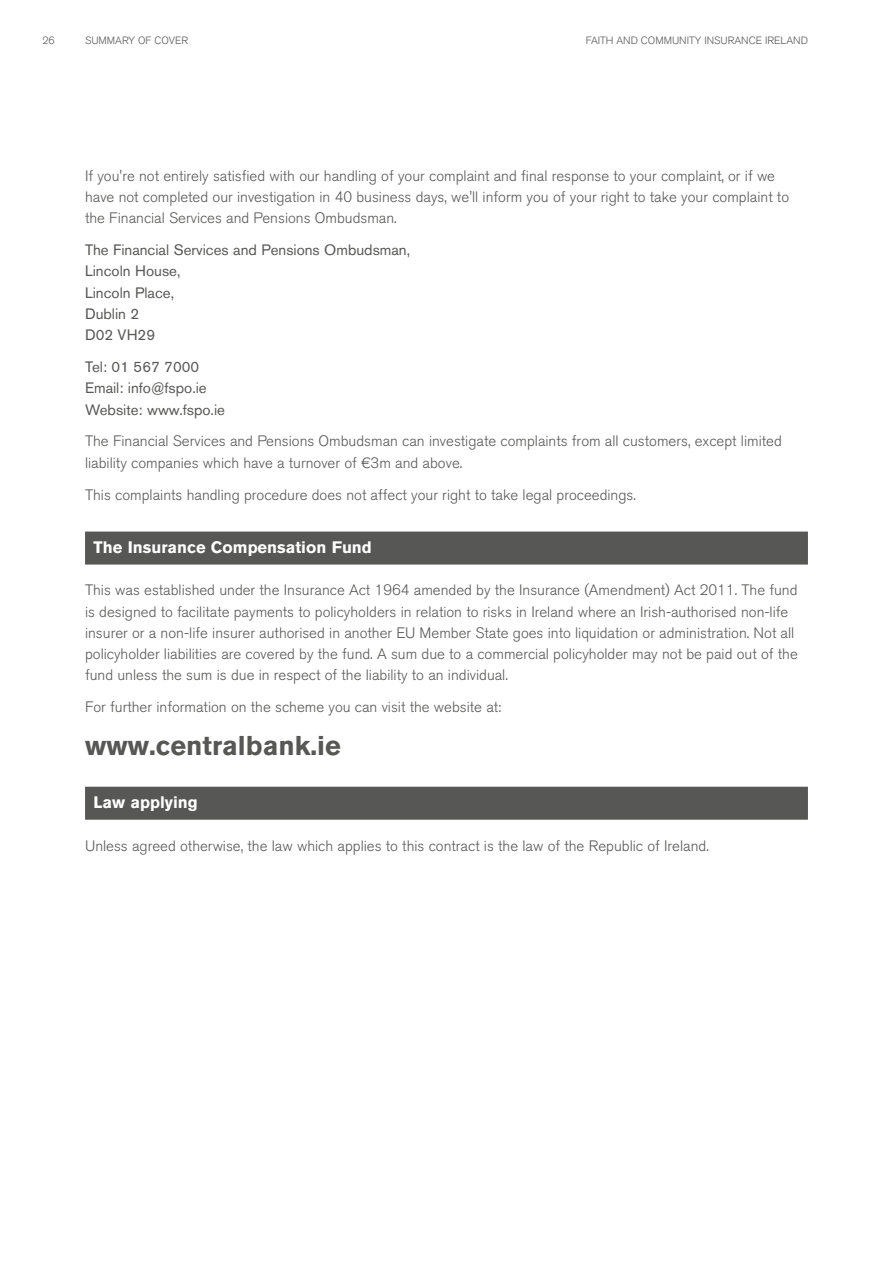
<style>
.page{position:relative;width:893px;height:1263px;background:#fff}
.page>*{position:absolute;margin:0;border:0;box-sizing:border-box;transform-origin:0 0}
.t1{font:700 27px "Akzidenz Grotesk BQ";color:#575756}
.t2{font:700 16.5px "Akzidenz Grotesk BQ";color:#fff}
.t3{font:300 15px/21.3px "Akzidenz Grotesk BQ";color:#575756}
.t4{font:15px/21.3px "Akzidenz Grotesk BQ";color:#575756}
.t5{font:300 10.5px "Akzidenz Grotesk BQ";color:#575756}
</style>
<div class="page">
<div style="left:85px;top:531px;width:723px;height:33px;background:#575756"></div>
<div style="left:85px;top:787px;width:723px;height:33px;background:#575756"></div>
<p class="t5" style="left:43px;top:34px;width:14px">26</p>
<p class="t5" style="left:85px;top:34px;width:105px">SUMMARY OF COVER</p>
<p class="t5" style="left:586px;top:34px;width:224px">FAITH AND COMMUNITY INSURANCE IRELAND</p>
<p class="t3" style="left:85px;top:165px;width:706px">If you're not entirely satisfied with our handling of your complaint and final response to your complaint, or if we have not completed our investigation in 40 business days, we'll inform you of your right to take your complaint to the Financial Services and Pensions Ombudsman.</p>
<p class="t4" style="left:85px;top:239px;width:327px">The Financial Services and Pensions Ombudsman,<br>Lincoln House,<br>Lincoln Place,<br>Dublin 2<br>D02 VH29</p>
<p class="t4" style="left:85px;top:356px;width:141px">Tel: 01 567 7000<br>Email: info@fspo.ie<br>Website: www.fspo.ie</p>
<p class="t3" style="left:85px;top:431px;width:698px">The Financial Services and Pensions Ombudsman can investigate complaints from all customers, except limited liability companies which have a turnover of €3m and above.</p>
<p class="t3" style="left:85px;top:484px;width:552px">This complaints handling procedure does not affect your right to take legal proceedings.</p>
<p class="t2" style="left:94px;top:537px;width:280px">The Insurance Compensation Fund</p>
<p class="t3" style="left:85px;top:580px;width:714px">This was established under the Insurance Act 1964 amended by the Insurance (Amendment) Act 2011. The fund is designed to facilitate payments to policyholders in relation to risks in Ireland where an Irish-authorised non-life insurer or a non-life insurer authorised in another EU Member State goes into liquidation or administration. Not all policyholder liabilities are covered by the fund. A sum due to a commercial policyholder may not be paid out of the fund unless the sum is due in respect of the liability to an individual.</p>
<p class="t3" style="left:85px;top:697px;width:418px">For further information on the scheme you can visit the website at:</p>
<h1 class="t1" style="left:85px;top:730px;width:257px">www.centralbank.ie</h1>
<p class="t2" style="left:94px;top:793px;width:106px">Law applying</p>
<p class="t3" style="left:85px;top:835px;width:625px">Unless agreed otherwise, the law which applies to this contract is the law of the Republic of Ireland.</p>
</div>
